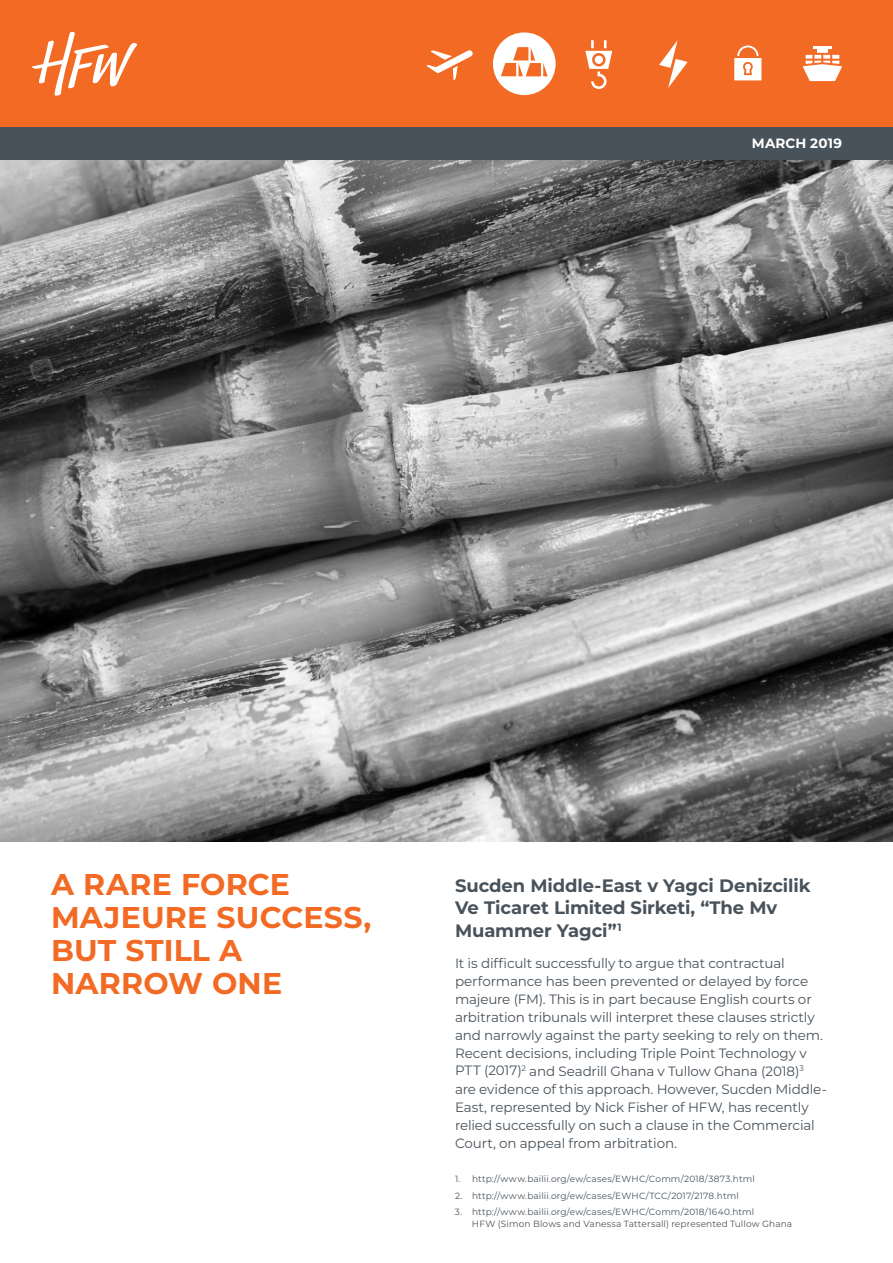
<style>
.page{position:relative;width:893px;height:1263px;background:#fff}
.page>*{position:absolute;margin:0;border:0;box-sizing:border-box;transform-origin:0 0}
.t1{font:700 30px/33px "Montserrat";letter-spacing:.01em;color:#f26a24}
.t2{font:700 18px/22.5px "Montserrat";letter-spacing:-.005em;color:#48525a}
.t3{font:13.5px/18px "Montserrat";letter-spacing:-.01em;color:#48525a}
.t4{font:700 13.5px "Montserrat";letter-spacing:.015em;color:#fff}
.t5{font:9px/12px "Montserrat";letter-spacing:.015em;color:#48525a}
</style>
<div class="page">
<div style="left:0;top:0;width:893px;height:128px;background:#f26a24"></div>
<img style="left:0;top:160px;width:893px;height:682px">
<svg style="left:32px;top:32px;width:105px;height:64px"></svg>
<svg style="left:803px;top:46px;width:39px;height:35px"></svg>
<div style="left:493px;top:32px;width:63px;height:63px;background:#fff;border-radius:50%"></div>
<svg style="left:585px;top:40px;width:27px;height:49px"></svg>
<svg style="left:426px;top:50px;width:47px;height:30px"></svg>
<svg style="left:659px;top:40px;width:29px;height:48px"></svg>
<svg style="left:734px;top:45px;width:27px;height:35px"></svg>
<div style="left:0;top:128px;width:893px;height:32px;background:#48525a"></div>
<svg style="left:501px;top:47px;width:47px;height:29px"></svg>
<p class="t4" style="left:752px;top:134px;width:92px">MARCH 2019</p>
<h1 class="t1" style="left:51px;top:867px;width:322px">A RARE FORCE<br>MAJEURE SUCCESS,<br>BUT STILL A<br>NARROW ONE</h1>
<h2 class="t2" style="left:455px;top:873px;width:357px">Sucden Middle-East v Yagci Denizcilik<br>Ve Ticaret Limited Sirketi, “The Mv<br>Muammer Yagci”<sup>1</sup></h2>
<p class="t3" style="left:455px;top:953px;width:373px">It is difficult successfully to argue that contractual performance has been prevented or delayed by force majeure (FM). This is in part because English courts or arbitration tribunals will interpret these clauses strictly and narrowly against the party seeking to rely on them.<br>Recent decisions, including Triple Point Technology v PTT (2017)<sup>2</sup> and Seadrill Ghana v Tullow Ghana (2018)<sup>3 </sup>are evidence of this approach. However, Sucden Middle-East, represented by Nick Fisher of HFW, has recently relied successfully on such a clause in the Commercial Court, on appeal from arbitration.</p>
<p class="t5" style="left:455px;top:1173px;width:301px">1. http://www.bailii.org/ew/cases/EWHC/Comm/2018/3873.html</p>
<p class="t5" style="left:455px;top:1189px;width:285px">2. http://www.bailii.org/ew/cases/EWHC/TCC/2017/2178.html</p>
<p class="t5" style="left:472px;top:1205px;width:322px;text-indent:-17px">3. http://www.bailii.org/ew/cases/EWHC/Comm/2018/1640.html<br>HFW (Simon Blows and Vanessa Tattersall) represented Tullow Ghana</p>
</div>
